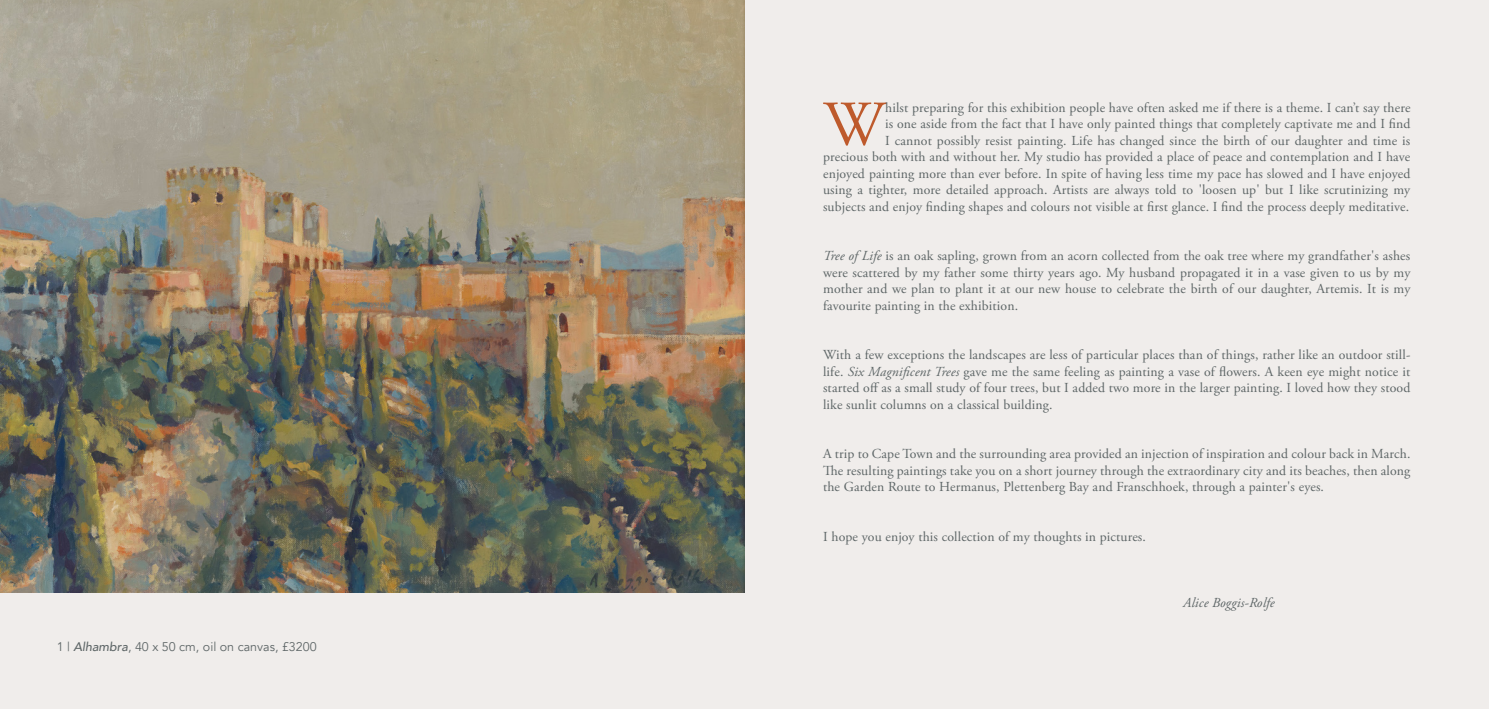
<style>
.page{position:relative;width:1489px;height:709px;background:#fff}
.page>*{position:absolute;margin:0;border:0;box-sizing:border-box;transform-origin:0 0}
.t1{font:63.5px "Adobe Garamond Pro";color:#be5a2c}
.t2{font:13.75px/16.5px "Adobe Garamond Pro";letter-spacing:.01em;color:#5e6667;text-align:justify}
.t3{font:italic 13.75px "Adobe Garamond Pro";letter-spacing:.01em;color:#5e6667}
.t4{font:12.5px "Avenir";color:#5e6667}
.s1{font-weight:500;font-style:italic}
.s2{font-style:italic}
</style>
<div class="page">
<div style="left:0;top:0;width:1488px;height:709px;background:#f0edeb"></div>
<img style="left:0;top:0;width:744px;height:593px">
<p class="t4" style="left:57px;top:639px;width:261px">1 | <span class="s1">Alhambra</span>, 40 x 50 cm, oil on canvas, £3200</p>
<p class="t2" style="left:823px;top:99px;width:589px;text-align:right">hilst preparing for this exhibition people have often asked me if there is a theme. I can’t say there<br>is one aside from the fact that I have only painted things that completely captivate me and I find<br>I cannot possibly resist painting. Life has changed since the birth of our daughter and time is<br>precious both with and without her. My studio has provided a place of peace and contemplation and I have enjoyed painting more than ever before. In spite of having less time my pace has slowed and I have enjoyed using a tighter, more detailed approach. Artists are always told to 'loosen up' but I like scrutinizing my subjects and enjoy finding shapes and colours not visible at first glance. I find the process deeply meditative.</p>
<p class="t2" style="left:823px;top:248px;width:589px"><span class="s2">Tree of Life</span> is an oak sapling, grown from an acorn collected from the oak tree where my grandfather's ashes were scattered by my father some thirty years ago. My husband propagated it in a vase given to us by my mother and we plan to plant it at our new house to celebrate the birth of our daughter, Artemis. It is my favourite painting in the exhibition.</p>
<p class="t2" style="left:823px;top:347px;width:589px">With a few exceptions the landscapes are less of particular places than of things, rather like an outdoor still&shy;life. <span class="s2">Six Magnificent Trees</span> gave me the same feeling as painting a vase of flowers. A keen eye might notice it started off as a small study of four trees, but I added two more in the larger painting. I loved how they stood like sunlit columns on a classical building.</p>
<p class="t2" style="left:823px;top:446px;width:589px">A trip to Cape Town and the surrounding area provided an injection of inspiration and colour back in March.<br>The resulting paintings take you on a short journey through the extraordinary city and its beaches, then along the Garden Route to Hermanus, Plettenberg Bay and Franschhoek, through a painter's eyes.</p>
<p class="t2" style="left:823px;top:528px;width:324px">I hope you enjoy this collection of my thoughts in pictures.</p>
<h1 class="t1" style="left:823px;top:86px;width:62px">W</h1>
<p class="t3" style="left:1183px;top:594px;width:93px">Alice Boggis-Rolfe</p>
</div>
